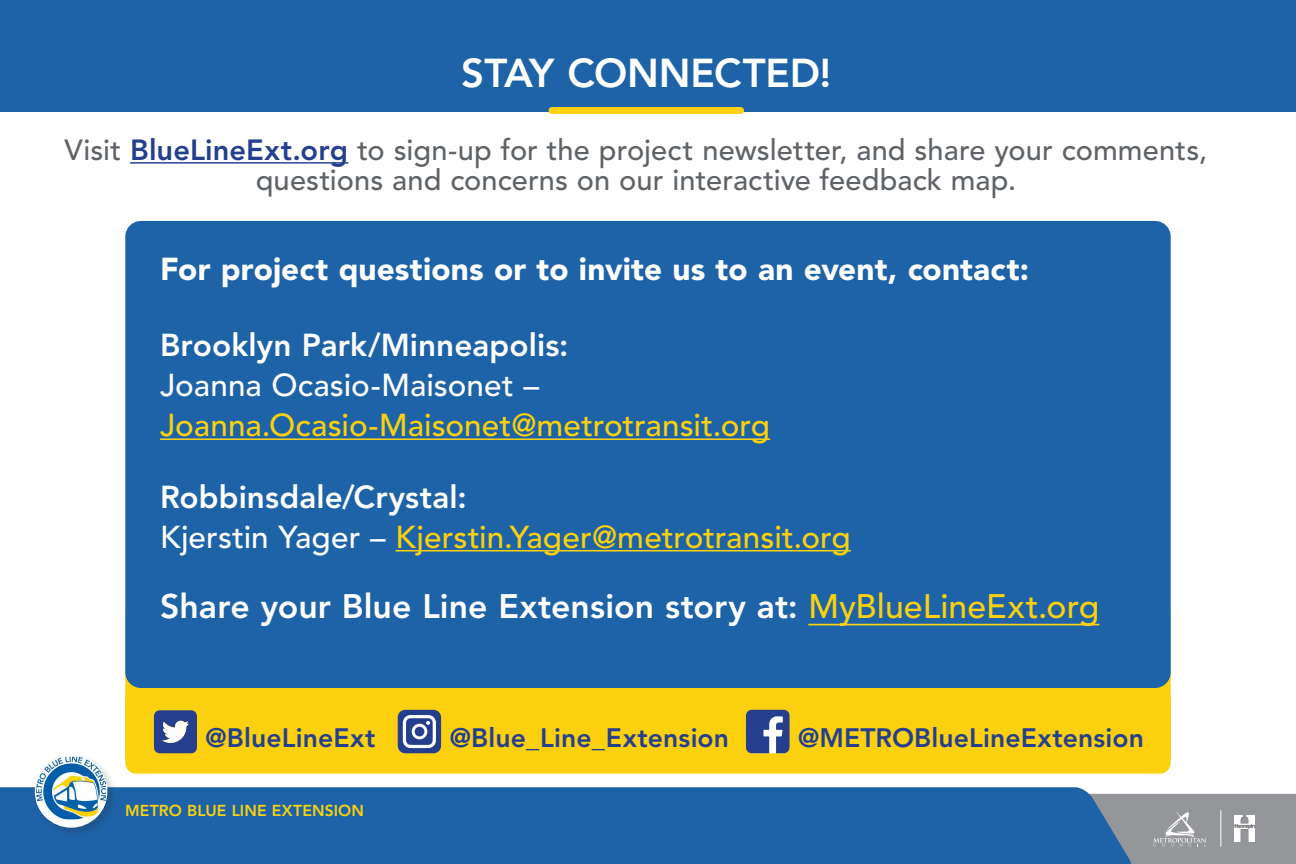
<style>
.page{position:relative;width:1296px;height:864px;background:#fff}
.page>*{position:absolute;margin:0;border:0;box-sizing:border-box;transform-origin:0 0}
.t1{font:800 40px "Avenir LT Std";letter-spacing:-.005em;color:#fff}
.t2{font:800 33.75px "Avenir LT Std";color:#fff}
.t3{font:500 31.5px/40px "Avenir LT Std";color:#fbd10f}
.t4{font:900 31.5px "Avenir LT Std";letter-spacing:.005em;color:#fff}
.t5{font:500 29px/30px "Avenir LT Std";letter-spacing:.005em;color:#5f6369;text-align:center}
.t6{font:800 26.5px "Avenir LT Std";letter-spacing:.005em;color:#253f8e}
.t7{font:800 15.75px "Avenir LT Std";letter-spacing:.005em;color:#fbd10f}
.s1{font-weight:800;color:#253f8e}
.s2{font-weight:800;color:#fff}
.s3{color:#fff}
.s4{font-weight:500;color:#fbd10f}
</style>
<div class="page">
<div style="left:0;top:0;width:1296px;height:112px;background:#1e63a7"></div>
<div style="left:552px;top:107px;width:189px;height:7px;background:#fbd10f"></div>
<hr style="left:130px;top:162px;width:218px;height:2px;background:#253f8e">
<div style="left:125px;top:606px;width:1046px;height:168px;background:#fbd10f;border-radius:11px"></div>
<svg style="left:154px;top:710px;width:43px;height:43px;background:#55679f"></svg>
<svg style="left:398px;top:710px;width:43px;height:43px;background:#6475a9"></svg>
<div style="left:415px;top:727px;width:9px;height:9px;background:#253f8e;border-radius:50%"></div>
<svg style="left:746px;top:710px;width:44px;height:43px;background:#5366a0"></svg>
<div style="left:125px;top:221px;width:1046px;height:467px;background:#1e63a7;border-radius:16px"></div>
<hr style="left:160px;top:438px;width:610px;height:2px;background:#fbd10f">
<hr style="left:396px;top:550px;width:455px;height:2px;background:#fbd10f">
<div style="left:0;top:787px;width:1136px;height:77px;background:#1e63a7"></div>
<div style="left:34px;top:754px;width:84px;height:84px;background:#231f20;opacity:.2"></div>
<svg style="left:35px;top:755px;width:72px;height:73px"></svg>
<img style="left:36px;top:757px;width:70px;height:62px">
<svg style="left:857px;top:794px;width:439px;height:70px;background:#527aa3"></svg>
<hr style="left:808px;top:624px;width:291px;height:1px;background:#fbd10f">
<p class="t1" style="left:461px;top:49px;width:372px">STAY CONNECTED!</p>
<p class="t5" style="left:65px;top:136px;width:1144px">Visit <span class="s1">BlueLineExt.org</span> to sign-up for the project newsletter, and share your comments, questions and concerns on our interactive feedback map.</p>
<p class="t4" style="left:160px;top:250px;width:870px">For project questions or to invite us to an event, contact:</p>
<p class="t3" style="left:160px;top:326px;width:611px"><span class="s2">Brooklyn Park/Minneapolis:<br></span><span class="s3">Joanna Ocasio-Maisonet –<br></span>Joanna.Ocasio-Maisonet@metrotransit.org</p>
<p class="t3" style="left:160px;top:477px;width:692px"><span class="s2">Robbinsdale/Crystal:<br></span><span class="s3">Kjerstin Yager –</span> Kjerstin.Yager@metrotransit.org</p>
<p class="t2" style="left:160px;top:586px;width:941px">Share your Blue Line Extension story at: <span class="s4">MyBlueLineExt.org</span></p>
<p class="t6" style="left:206px;top:722px;width:171px">@BlueLineExt</p>
<p class="t6" style="left:450px;top:722px;width:281px">@Blue_Line_Extension</p>
<p class="t6" style="left:798px;top:722px;width:347px">@METROBlueLineExtension</p>
<p class="t7" style="left:125px;top:801px;width:240px">METRO BLUE LINE EXTENSION</p>
</div>
